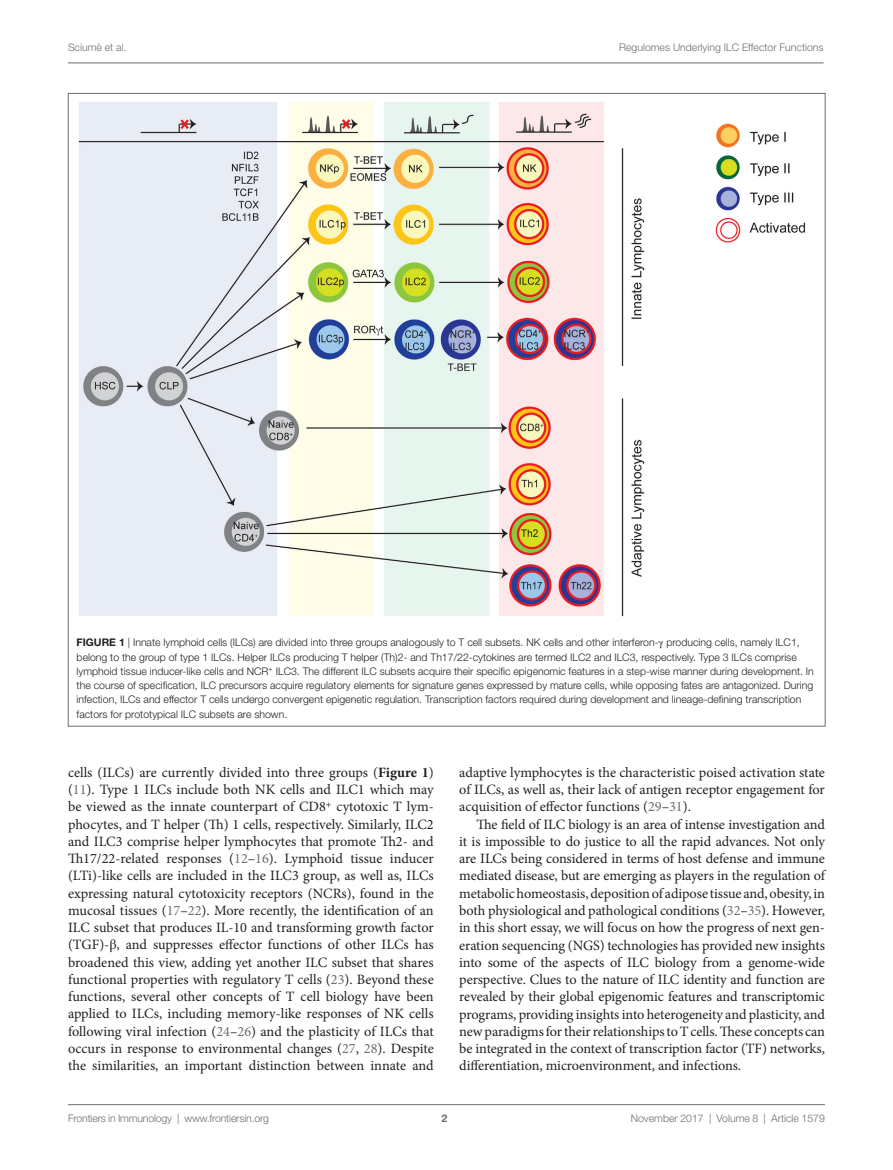
<style>
.page{position:relative;width:893px;height:1170px;background:#fff}
.page>*{position:absolute;margin:0;border:0;box-sizing:border-box;transform-origin:0 0}
.t1{font:14.25px/17.2px "Minion Pro";letter-spacing:-.005em;color:#231f20;text-align:justify}
.t2{font:300 10.5px/14.2px "Helvetica Neue LT Std";color:#231f20}
.t3{font:300 10.5px "Helvetica Neue LT Std";color:#6c6d70}
.t4{font:700 10.5px "Helvetica Neue LT Std";color:#6c6d70}
.s1{font-weight:700}
.s2{font-family:"STIX General";font-weight:400}
.s3{color:#6c6d70}
.s4{font-family:"STIX General"}
</style>
<div class="page">
<img style="left:79px;top:102px;width:727px;height:514px">
<hr style="left:68px;top:63px;width:756px;height:1px;background:#6c6d70">
<hr style="left:68px;top:1104px;width:757px;height:1px;background:#6c6d70">
<p class="t3" style="left:68px;top:41px;width:60px">Sciumè et al.</p>
<p class="t3" style="left:619px;top:41px;width:206px">Regulomes Underlying ILC Effector Functions</p>
<p class="t2" style="left:77px;top:635px;width:739px"><span class="s1">FIGURE 1</span> | Innate lymphoid cells (ILCs) are divided into three groups analogously to T cell subsets. NK cells and other interferon-<span class="s2">γ</span> producing cells, namely ILC1, belong to the group of type 1 ILCs. Helper ILCs producing T helper (Th)2- and Th17/22-cytokines are termed ILC2 and ILC3, respectively. Type 3 ILCs comprise lymphoid tissue inducer-like cells and NCR<sup>+</sup> ILC3. The different ILC subsets acquire their specific epigenomic features in a step-wise manner during development. In the course of specification, ILC precursors acquire regulatory elements for signature genes expressed by mature cells, while opposing fates are antagonized. During infection, ILCs and effector T cells undergo convergent epigenetic regulation. Transcription factors required during development and lineage-defining transcription factors for prototypical ILC subsets are shown.</p>
<p class="t1" style="left:68px;top:763px;width:367px">cells (ILCs) are currently divided into three groups (<span class="s1">Figure 1</span>) (<span class="s3">11</span>). Type 1 ILCs include both NK cells and ILC1 which may be viewed as the innate counterpart of CD8<sup>+</sup> cytotoxic T lym&shy;phocytes, and T helper (Th) 1 cells, respectively. Similarly, ILC2 and ILC3 comprise helper lymphocytes that promote Th2- and Th17/22-related responses (<span class="s3">12</span>–<span class="s3">16</span>). Lymphoid tissue inducer (LTi)-like cells are included in the ILC3 group, as well as, ILCs expressing natural cytotoxicity receptors (NCRs), found in the mucosal tissues (<span class="s3">17</span>–<span class="s3">22</span>). More recently, the identification of an ILC subset that produces IL-10 and transforming growth factor (TGF)-<span class="s4">β</span>, and suppresses effector functions of other ILCs has broadened this view, adding yet another ILC subset that shares functional properties with regulatory T cells (<span class="s3">23</span>). Beyond these functions, several other concepts of T cell biology have been applied to ILCs, including memory-like responses of NK cells following viral infection (<span class="s3">24</span>–<span class="s3">26</span>) and the plasticity of ILCs that occurs in response to environmental changes (<span class="s3">27</span>, <span class="s3">28</span>). Despite the similarities, an important distinction between innate and</p>
<p class="t1" style="left:459px;top:763px;width:367px">adaptive lymphocytes is the characteristic poised activation state of ILCs, as well as, their lack of antigen receptor engagement for acquisition of effector functions (<span class="s3">29</span>–<span class="s3">31</span>).</p>
<p class="t1" style="left:459px;top:815px;width:367px;text-indent:17px">The field of ILC biology is an area of intense investigation and it is impossible to do justice to all the rapid advances. Not only are ILCs being considered in terms of host defense and immune mediated disease, but are emerging as players in the regulation of metabolic homeostasis, deposition of adipose tissue and, obesity, in both physiological and pathological conditions (<span class="s3">32</span>–<span class="s3">35</span>). However, in this short essay, we will focus on how the progress of next gen&shy;eration sequencing (NGS) technologies has provided new insights into some of the aspects of ILC biology from a genome-wide perspective. Clues to the nature of ILC identity and function are revealed by their global epigenomic features and transcriptomic programs, providing insights into heterogeneity and plasticity, and new paradigms for their relationships to T cells. These concepts can be integrated in the context of transcription factor (TF) networks, differentiation, microenvironment, and infections.</p>
<p class="t3" style="left:68px;top:1111px;width:203px">Frontiers in Immunology | www.frontiersin.org</p>
<p class="t3" style="left:631px;top:1111px;width:196px">November 2017 | Volume 8 | Article 1579</p>
<p class="t4" style="left:441px;top:1111px;width:7px">2</p>
</div>
